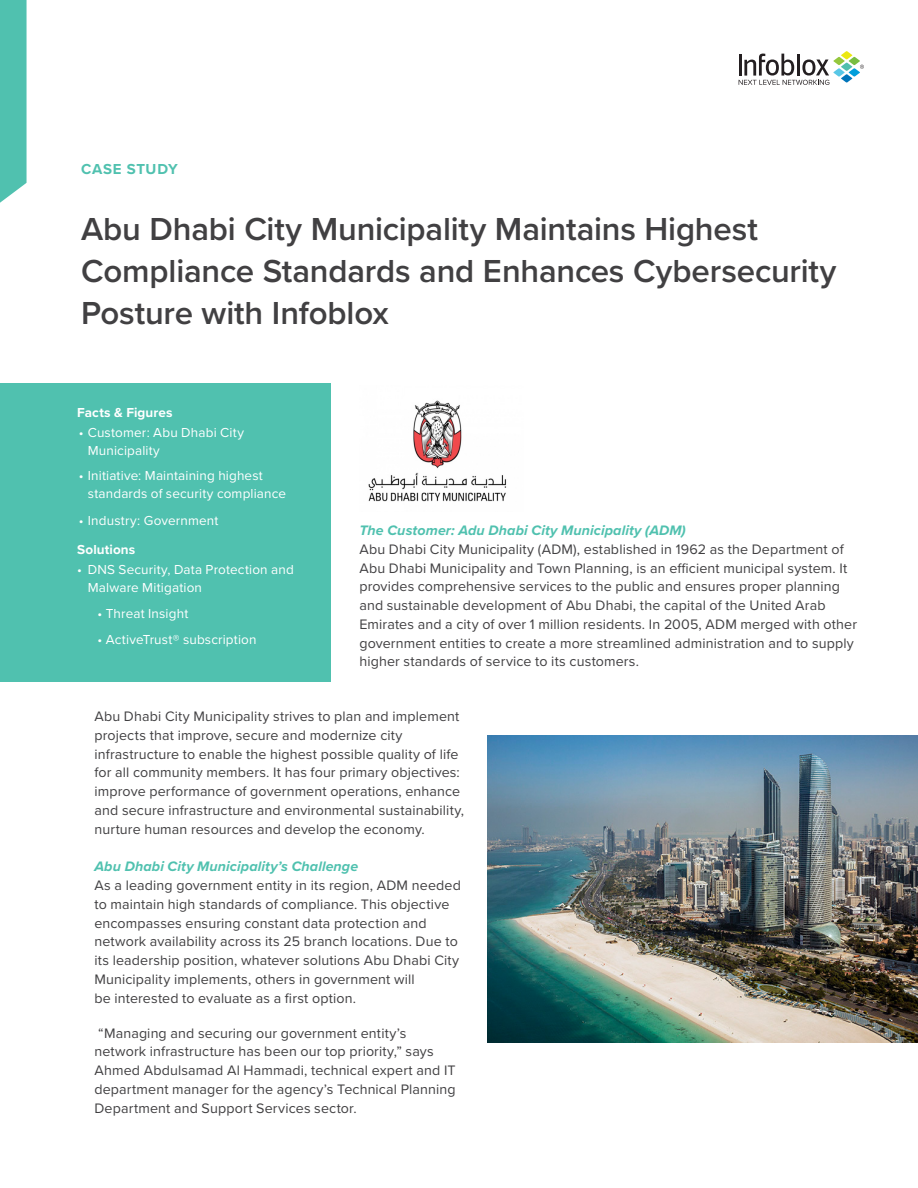
<style>
.page{position:relative;width:918px;height:1188px;background:#fff}
.page>*{position:absolute;margin:0;border:0;box-sizing:border-box;transform-origin:0 0}
.t1{font:600 33px/42px "Proxima Nova";letter-spacing:-.005em;color:#414042}
.t2{font:700 15px "Proxima Nova";letter-spacing:.05em;color:#50c1af}
.t3{font:14.25px/18.8px "Proxima Nova";letter-spacing:.01em;color:#414042}
.t4{font:italic 700 14.25px "Proxima Nova";letter-spacing:.005em;color:#50c1af}
.t5{font:13.5px/18px "Proxima Nova";letter-spacing:.01em;color:#fff}
.t6{font:700 13.5px "Proxima Nova";letter-spacing:.005em;color:#fff}
</style>
<div class="page">
<svg style="left:0;top:0;width:27px;height:203px;background:#5bc5b4"></svg>
<svg style="left:739px;top:51px;width:125px;height:34px"></svg>
<img style="left:487px;top:735px;width:431px;height:307px">
<div style="left:0;top:383px;width:331px;height:298px;background:#50c1af"></div>
<img style="left:368px;top:400px;width:139px;height:102px">
<p class="t2" style="left:81px;top:157px;width:98px">CASE STUDY</p>
<h1 class="t1" style="left:81px;top:207px;width:757px">Abu Dhabi City Municipality Maintains Highest<br>Compliance Standards and Enhances Cybersecurity<br>Posture with Infoblox</h1>
<p class="t6" style="left:77px;top:402px;width:97px">Facts &amp; Figures</p>
<p class="t5" style="left:88px;top:423px;width:158px;text-indent:-9px">• Customer: Abu Dhabi City<br>Municipality</p>
<p class="t5" style="left:88px;top:466px;width:200px;text-indent:-9px">• Initiative: Maintaining highest standards of security compliance</p>
<p class="t5" style="left:79px;top:511px;width:141px">• Industry: Government</p>
<p class="t6" style="left:77px;top:540px;width:60px">Solutions</p>
<p class="t5" style="left:88px;top:560px;width:208px;text-indent:-11px">• DNS Security, Data Protection and<br>Malware Mitigation</p>
<p class="t5" style="left:98px;top:604px;width:92px">• Threat Insight</p>
<p class="t5" style="left:98px;top:629px;width:161px">• ActiveTrust® subscription</p>
<p class="t4" style="left:359px;top:520px;width:328px">The Customer: Adu Dhabi City Municipality (ADM)</p>
<p class="t3" style="left:359px;top:539px;width:499px">Abu Dhabi City Municipality (ADM), established in 1962 as the Department of Abu Dhabi Municipality and Town Planning, is an efficient municipal system. It provides comprehensive services to the public and ensures proper planning and sustainable development of Abu Dhabi, the capital of the United Arab Emirates and a city of over 1 million residents. In 2005, ADM merged with other government entities to create a more streamlined administration and to supply higher standards of service to its customers.</p>
<p class="t3" style="left:94px;top:706px;width:371px">Abu Dhabi City Municipality strives to plan and implement projects that improve, secure and modernize city infrastructure to enable the highest possible quality of life for all community members. It has four primary objectives: improve performance of government operations, enhance and secure infrastructure and environmental sustainability, nurture human resources and develop the economy.</p>
<p class="t4" style="left:94px;top:856px;width:265px">Abu Dhabi City Municipality’s Challenge</p>
<p class="t3" style="left:94px;top:875px;width:368px">As a leading government entity in its region, ADM needed to maintain high standards of compliance. This objective encompasses ensuring constant data protection and network availability across its 25 branch locations. Due to its leadership position, whatever solutions Abu Dhabi City Municipality implements, others in government will<br>be interested to evaluate as a first option.</p>
<p class="t3" style="left:94px;top:1023px;width:363px">“Managing and securing our government entity’s network infrastructure has been our top priority,” says Ahmed Abdulsamad Al Hammadi, technical expert and IT department manager for the agency’s Technical Planning Department and Support Services sector.</p>
</div>
